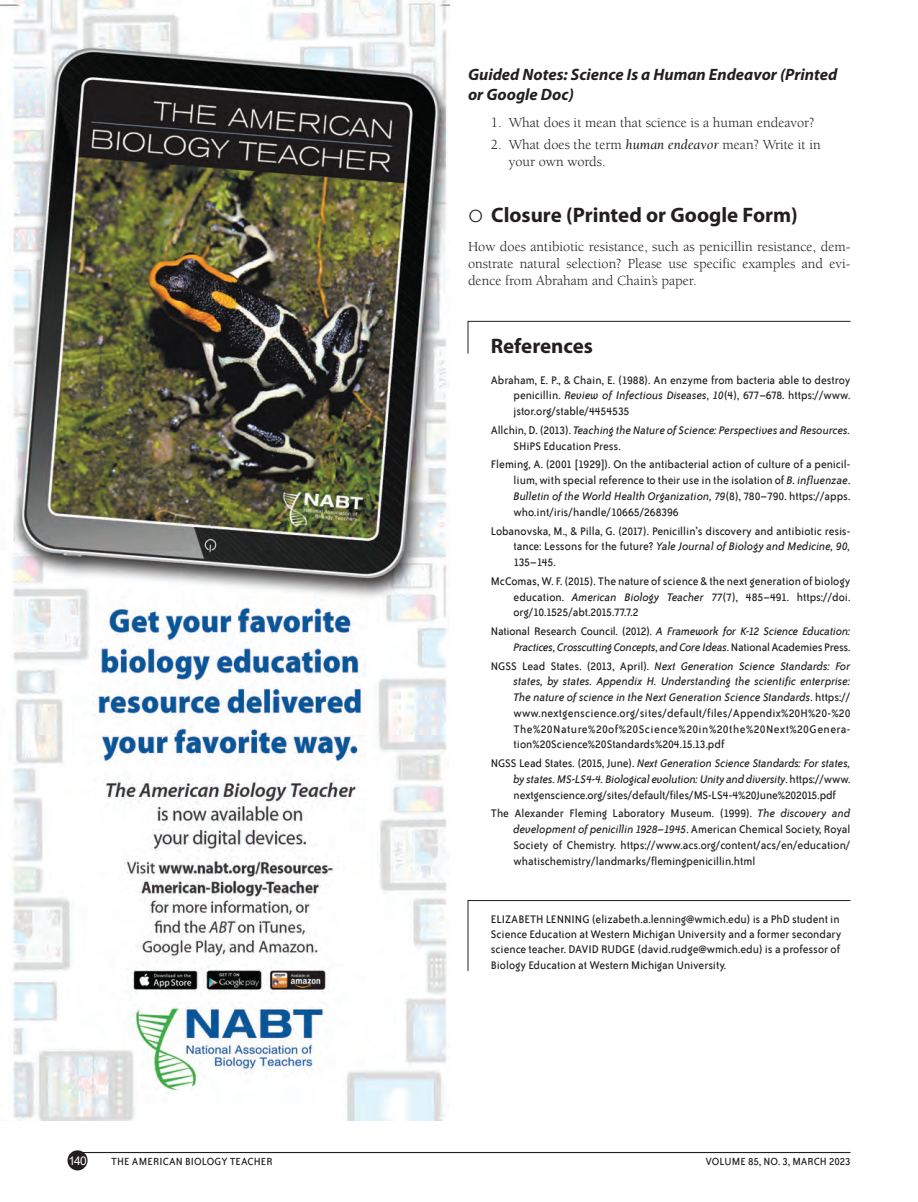
<style>
.page{position:relative;width:918px;height:1202px;background:#fff}
.page>*{position:absolute;margin:0;border:0;box-sizing:border-box;transform-origin:0 0}
.EH{font:700 21px "Myriad Pro";color:#231f20}
.t1{font:italic 700 16.5px/20.2px "Myriad Pro";color:#231f20}
.TEXT{font:14.25px/17.2px "Berkeley Std";color:#231f20;text-align:justify}
.t2{font:14.25px/17.2px "Berkeley";color:#231f20}
.REF{font:12.75px/15.8px "Bailey Sans ITC";color:#231f20;text-align:justify}
.BIO{font:12.75px/15.3px "Bailey Sans ITC";color:#231f20}
.REF-2{font:italic 12.75px/15.8px "Bailey Sans ITC";letter-spacing:-.015em;color:#231f20}
.t3{font:12px "Bailey Sans ITC";letter-spacing:.015em;color:#231f20}
.t4{font:12px "Bailey Sans ITC";letter-spacing:-.005em;color:#231f20}
.t5{font:12px "Arial";color:#fff}
.s1{font-style:italic}
.s2{font-style:normal}
</style>
<div class="page">
<div style="left:68px;top:1150px;width:20px;height:20px;background:#231f20;border-radius:50%"></div>
<hr style="left:72px;top:1151px;width:779px;height:2px;background:#231f20">
<hr style="left:468px;top:321px;width:1px;height:32px;background:#231f20">
<hr style="left:468px;top:321px;width:382px;height:1px;background:#231f20">
<svg style="left:467px;top:900px;width:384px;height:71px"></svg>
<img style="left:0;top:0;width:450px;height:1120px">
<h2 class="t1" style="left:468px;top:63px;width:371px">Guided Notes: Science Is a Human Endeavor (Printed or Google Doc)</h2>
<p class="t2" style="left:491px;top:114px;width:325px">1. What does it mean that science is a human endeavor?</p>
<p class="t2" style="left:509px;top:136px;width:313px;text-indent:-18px">2. What does the term <span class="s1">human endeavor</span> mean? Write it in your own words.</p>
<p class="EH" style="left:491px;top:199px;width:308px">Closure (Printed or Google Form)</p>
<p class="TEXT" style="left:468px;top:238px;width:384px">How does antibiotic resistance, such as penicillin resistance, dem&shy;onstrate natural selection? Please use specific examples and evi&shy;dence from Abraham and Chain’s paper.</p>
<p class="EH" style="left:491px;top:331px;width:104px">References</p>
<p class="REF" style="left:514px;top:372px;width:338px;text-indent:-23px">Abraham, E. P., &amp; Chain, E. (1988). An enzyme from bacteria able to destroy penicillin. <span class="s1">Review of Infectious Diseases</span>, <span class="s1">10</span>(4), 677–678. https://www. jstor.org/stable/4454535</p>
<p class="REF-2" style="left:514px;top:422px;width:338px;text-indent:-23px"><span class="s2">Allchin, D. (2013).</span> Teaching the Nature of Science: Perspectives and Resources.<br><span class="s2">SHiPS Education Press.</span></p>
<p class="REF" style="left:514px;top:457px;width:338px;text-indent:-23px">Fleming, A. (2001 [1929]). On the antibacterial action of culture of a penicil&shy;lium, with special reference to their use in the isolation of <span class="s1">B. influenzae</span>.<br><span class="s1">Bulletin of the World Health Organization, 79</span>(8), 780–790. https://apps. who.int/iris/handle/10665/268396</p>
<p class="REF" style="left:514px;top:523px;width:338px;text-indent:-23px">Lobanovska, M., &amp; Pilla, G. (2017). Penicillin’s discovery and antibiotic resis&shy;tance: Lessons for the future? <span class="s1">Yale Journal of Biology and Medicine, 90, </span>135–145.</p>
<p class="REF" style="left:514px;top:573px;width:338px;text-indent:-23px">McComas, W. F. (2015). The nature of science &amp; the next generation of biology education. <span class="s1">American Biology Teacher 77</span>(7), 485–491. https://doi. org/10.1525/abt.2015.77.7.2</p>
<p class="REF-2" style="left:491px;top:623px;width:361px;text-align:right"><span class="s2">National Research Council. (2012).</span> A Framework for K-12 Science Education:<br>Practices, Crosscutting Concepts, and Core Ideas<span class="s2">. National Academies Press.</span></p>
<p class="REF" style="left:514px;top:658px;width:338px;text-indent:-23px">NGSS Lead States. (2013, April). <span class="s1">Next Generation Science Standards: For states, by states. Appendix H. Understanding the scientific enterprise:<br>The nature of science in the Next Generation Science Standards</span>. https:// www.nextgenscience.org/sites/default/files/Appendix%20H%20-%20<br>The%20Nature%20of%20Science%20in%20the%20Next%20Genera&shy;tion%20Science%20Standards%204.15.13.pdf</p>
<p class="REF" style="left:514px;top:755px;width:338px;text-indent:-23px">NGSS Lead States. (2015, June). <span class="s1">Next Generation Science Standards: For states, by states.MS-LS4-4. Biological evolution: Unity and diversity</span>. https://www. nextgenscience.org/sites/default/files/MS-LS4-4%20June%202015.pdf</p>
<p class="REF" style="left:514px;top:806px;width:338px;text-indent:-23px">The Alexander Fleming Laboratory Museum. (1999). <span class="s1">The discovery and development of penicillin 1928–1945</span>. American Chemical Society, Royal Society of Chemistry. https://www.acs.org/content/acs/en/education/ whatischemistry/landmarks/flemingpenicillin.html</p>
<p class="BIO" style="left:491px;top:911px;width:352px">ELIZABETH LENNING (elizabeth.a.lenning@wmich.edu) is a PhD student in Science Education at Western Michigan University and a former secondary science teacher. DAVID RUDGE (david.rudge@wmich.edu) is a professor of Biology Education at Western Michigan University.</p>
<p class="t5" style="left:68px;top:1152px;width:20px">140</p>
<p class="t3" style="left:111px;top:1155px;width:163px">THE AMERICAN BIOLOGY TEACHER</p>
<p class="t4" style="left:705px;top:1155px;width:147px">VOLUME 85, NO. 3, MARCH 2023</p>
</div>
